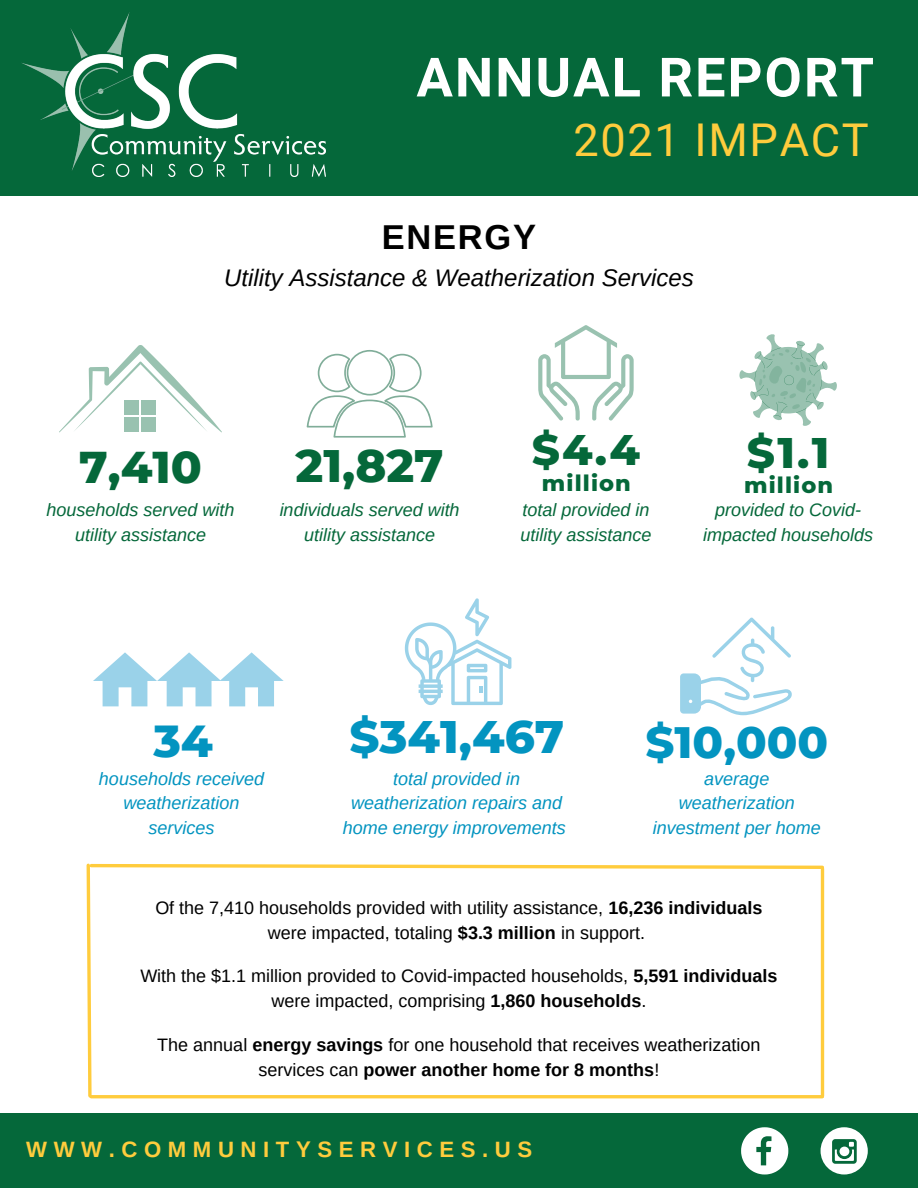
<style>
.page{position:relative;width:918px;height:1188px;background:#fff}
.page>*{position:absolute;margin:0;border:0;box-sizing:border-box;transform-origin:0 0}
.t1{font:700 54.15px "Roboto";letter-spacing:.035em;color:#fff}
.t2{font:800 46.5px "Montserrat";color:#0394c0}
.t3{font:800 46.5px "Montserrat";color:#05683a}
.t4{font:800 45.75px "Montserrat";color:#0394c0}
.t5{font:800 45.45px "Montserrat";color:#05683a}
.t6{font:45.15px "Roboto";letter-spacing:.035em;color:#ffcc3d}
.t7{font:800 44.85px "Montserrat";color:#0394c0}
.t8{font:800 43.65px "Montserrat";color:#05683a}
.t9{font:700 34.5px "Arimo";letter-spacing:.05em;color:#000}
.t10{font:italic 24px "Arimo";color:#000}
.t11{font:800 22.5px "Montserrat";letter-spacing:.05em;color:#05683a}
.t12{font:700 22.2px "Arimo";letter-spacing:.295em;color:#ffcc3d}
.t13{font:18px/24.8px "Arimo";color:#000;text-align:center}
.t14{font:italic 18px/24.8px "Arimo";color:#05683a;text-align:center}
.t15{font:italic 18px/24.8px "Arimo";color:#0394c0;text-align:center}
.t16{font:700 18px "Arimo";color:#000}
.s1{font-weight:700}
.s2{font-weight:400}
</style>
<div class="page">
<svg style="left:59px;top:345px;width:163px;height:87px"></svg>
<svg style="left:307px;top:350px;width:126px;height:88px"></svg>
<svg style="left:538px;top:325px;width:96px;height:96px"></svg>
<svg style="left:405px;top:598px;width:106px;height:107px"></svg>
<svg style="left:680px;top:617px;width:112px;height:98px"></svg>
<svg style="left:739px;top:334px;width:98px;height:92px"></svg>
<div style="left:0;top:0;width:918px;height:196px;background:#05683a"></div>
<img style="left:21px;top:12px;width:304px;height:165px">
<svg style="left:93px;top:652px;width:191px;height:54px"></svg>
<svg style="left:86px;top:863px;width:739px;height:236px"></svg>
<hr style="left:821px;top:869px;width:3px;height:227px;background:#ffcc3d">
<div style="left:0;top:1114px;width:918px;height:74px;background:#05683a"></div>
<div style="left:821px;top:1127px;width:47px;height:48px;background:#fff;border-radius:50%"></div>
<svg style="left:832px;top:1139px;width:25px;height:25px"></svg>
<svg style="left:741px;top:1127px;width:47px;height:48px"></svg>
<p class="t1" style="left:416px;top:46px;width:459px">ANNUAL REPORT</p>
<p class="t6" style="left:573px;top:114px;width:297px">2021 IMPACT</p>
<p class="t9" style="left:382px;top:218px;width:156px">ENERGY</p>
<p class="t10" style="left:224px;top:264px;width:471px">Utility Assistance &amp; Weatherization Services</p>
<p class="t3" style="left:296px;top:437px;width:150px">21,827</p>
<p class="t5" style="left:79px;top:439px;width:124px">7,410</p>
<p class="t14" style="left:47px;top:497px;width:190px">households served with utility assistance</p>
<p class="t14" style="left:280px;top:497px;width:181px">individuals served with utility assistance</p>
<p class="t8" style="left:532px;top:423px;width:110px">$4.4</p>
<p class="t11" style="left:542px;top:469px;width:91px">million</p>
<p class="t14" style="left:522px;top:497px;width:128px">total provided in</p>
<p class="t14" style="left:520px;top:522px;width:132px">utility assistance</p>
<p class="t8" style="left:747px;top:425px;width:84px">$1.1</p>
<p class="t11" style="left:744px;top:472px;width:91px">million</p>
<p class="t14" style="left:703px;top:497px;width:172px">provided to Covid&shy;impacted households</p>
<p class="t4" style="left:153px;top:713px;width:61px">34</p>
<p class="t15" style="left:99px;top:766px;width:167px">households received weatherization services</p>
<p class="t2" style="left:349px;top:708px;width:216px">$341,467</p>
<p class="t7" style="left:645px;top:715px;width:184px">$10,000</p>
<p class="t15" style="left:653px;top:766px;width:169px">average weatherization investment per home</p>
<p class="t15" style="left:343px;top:766px;width:225px">total provided in weatherization repairs and home energy improvements</p>
<p class="t13" style="left:155px;top:896px;width:609px">Of the 7,410 households provided with utility assistance, <span class="s1">16,236 individuals</span></p>
<p class="t13" style="left:268px;top:920px;width:379px">were impacted, totaling <span class="s1">$3.3 million</span> in support.</p>
<p class="t13" style="left:140px;top:964px;width:639px">With the $1.1 million provided to Covid-impacted households, <span class="s1">5,591 individuals </span>were impacted, comprising <span class="s1">1,860 households</span>.</p>
<p class="t13" style="left:157px;top:1032px;width:605px">The annual <span class="s1">energy savings</span> for one household that receives weatherization</p>
<p class="t16" style="left:258px;top:1059px;width:403px"><span class="s2">services can</span> power another home for 8 months<span class="s2">!</span></p>
<p class="t12" style="left:26px;top:1137px;width:507px">WWW.COMMUNITYSERVICES.US</p>
</div>
